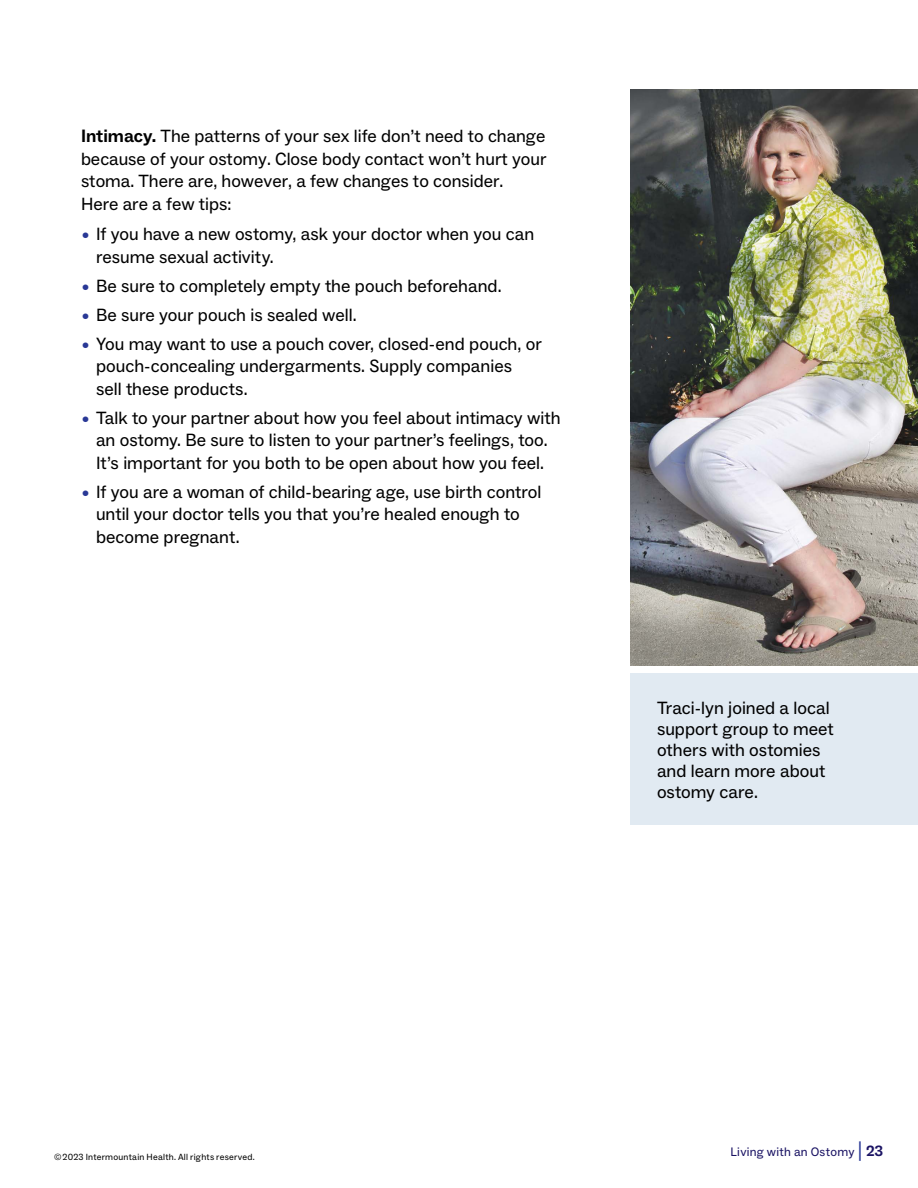
<style>
.page{position:relative;width:918px;height:1188px;background:#fff}
.page>*{position:absolute;margin:0;border:0;box-sizing:border-box;transform-origin:0 0}
.Main{font:17.85px/22.5px "ABC Social";color:#000}
.t1{font:12.3px "ABC Social";letter-spacing:.025em;color:#1b1464}
.t2{font:9px "ABC Social";letter-spacing:.025em;color:#000}
.s1{font-weight:700;font-size:18px}
.s2{font-size:13.5px;color:#293896}
.s3{font-size:19.5px;color:#293896}
.s4{font-weight:700;font-size:15px}
</style>
<div class="page">
<img style="left:630px;top:89px;width:288px;height:577px">
<div style="left:630px;top:673px;width:288px;height:152px;background:#e1eaf2"></div>
<p class="Main" style="left:81px;top:125px;width:467px"><span class="s1">Intimacy.</span> The patterns of your sex life don’t need to change because of your ostomy. Close body contact won’t hurt your stoma. There are, however, a few changes to consider.<br>Here are a few tips:</p>
<p class="Main" style="left:96px;top:223px;width:440px;text-indent:-14px"><span class="s2">•</span> If you have a new ostomy, ask your doctor when you can resume sexual activity.</p>
<p class="Main" style="left:82px;top:275px;width:421px"><span class="s2">•</span> Be sure to completely empty the pouch beforehand.</p>
<p class="Main" style="left:82px;top:304px;width:276px"><span class="s2">•</span> Be sure your pouch is sealed well.</p>
<p class="Main" style="left:96px;top:333px;width:448px;text-indent:-14px"><span class="s2">•</span> You may want to use a pouch cover, closed‑end pouch, or pouch‑concealing undergarments. Supply companies sell these products.</p>
<p class="Main" style="left:82px;top:407px;width:480px;text-align:center"><span class="s2">•</span> Talk to your partner about how you feel about intimacy with an ostomy. Be sure to listen to your partner’s feelings, too.<br>It’s important for you both to be open about how you feel.</p>
<p class="Main" style="left:96px;top:481px;width:447px;text-indent:-14px"><span class="s2">•</span> If you are a woman of child‑bearing age, use birth control until your doctor tells you that you’re healed enough to become pregnant.</p>
<p class="Main" style="left:657px;top:698px;width:179px;line-height:21px">Traci-lyn joined a local support group to meet others with ostomies and learn more about ostomy care.</p>
<p class="t2" style="left:54px;top:1152px;width:202px">© 2023 Intermountain Health. All rights reserved.</p>
<p class="t1" style="left:731px;top:1144px;width:154px">Living with an Ostomy <span class="s3">|</span> <span class="s4">23</span></p>
</div>
